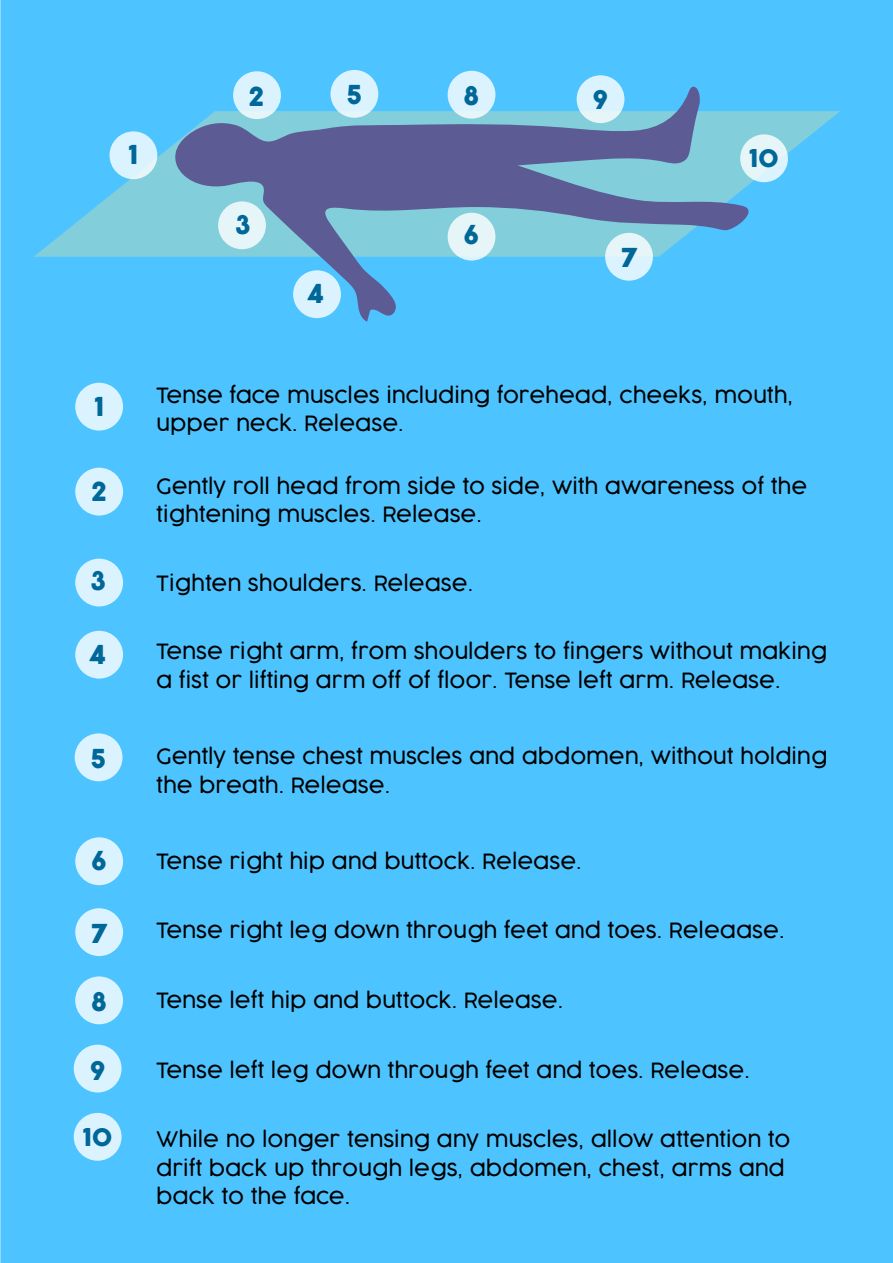
<style>
.page{position:relative;width:893px;height:1263px;background:#4dc4ff}
.page>*{position:absolute;margin:0;border:0;box-sizing:border-box;transform-origin:0 0}
.t1{font:25.5px "Cocogoose";color:#006799}
.t2{font:24px "Cocogoose";color:#006799}
.t3{font:300 21px/28.5px "Cocogoose";color:#000}
</style>
<div class="page">
<svg style="left:34px;top:111px;width:806px;height:146px;background:#5ec7f3"></svg>
<svg style="left:170px;top:85px;width:590px;height:237px;background:#61a3d0"></svg>
<div style="left:110px;top:131px;width:47px;height:48px;background:#dbf3ff;border-radius:50%"></div>
<div style="left:233px;top:71px;width:48px;height:48px;background:#dbf3ff;border-radius:50%"></div>
<div style="left:218px;top:201px;width:48px;height:48px;background:#e6f5f7;border-radius:50%"></div>
<div style="left:293px;top:270px;width:48px;height:48px;background:#dbf3ff;border-radius:50%"></div>
<div style="left:330px;top:70px;width:48px;height:48px;background:#dbf3ff;border-radius:50%"></div>
<div style="left:448px;top:71px;width:47px;height:48px;background:#dbf3ff;border-radius:50%"></div>
<div style="left:448px;top:213px;width:47px;height:48px;background:#e6f5f7;border-radius:50%"></div>
<div style="left:605px;top:233px;width:48px;height:48px;background:#dbf3fc;border-radius:50%"></div>
<div style="left:577px;top:75px;width:47px;height:48px;background:#dbf3ff;border-radius:50%"></div>
<div style="left:740px;top:134px;width:48px;height:48px;background:#e6f5f7;border-radius:50%"></div>
<div style="left:75px;top:383px;width:48px;height:48px;background:#dbf3ff;border-radius:50%"></div>
<div style="left:75px;top:468px;width:48px;height:47px;background:#dbf3ff;border-radius:50%"></div>
<div style="left:75px;top:559px;width:48px;height:47px;background:#dbf3ff;border-radius:50%"></div>
<div style="left:75px;top:631px;width:48px;height:48px;background:#dbf3ff;border-radius:50%"></div>
<div style="left:75px;top:733px;width:48px;height:48px;background:#dbf3ff;border-radius:50%"></div>
<div style="left:75px;top:837px;width:48px;height:48px;background:#dbf3ff;border-radius:50%"></div>
<div style="left:75px;top:908px;width:48px;height:48px;background:#dbf3ff;border-radius:50%"></div>
<div style="left:75px;top:976px;width:48px;height:48px;background:#dbf3ff;border-radius:50%"></div>
<div style="left:74px;top:1045px;width:48px;height:47px;background:#dbf3ff;border-radius:50%"></div>
<div style="left:74px;top:1113px;width:48px;height:48px;background:#dbf3ff;border-radius:50%"></div>
<p class="t1" style="left:129px;top:137px;width:11px">1</p>
<p class="t1" style="left:248px;top:79px;width:18px">2</p>
<p class="t1" style="left:235px;top:207px;width:17px">3</p>
<p class="t1" style="left:347px;top:77px;width:17px">5</p>
<p class="t1" style="left:307px;top:276px;width:18px">4</p>
<p class="t1" style="left:464px;top:78px;width:17px">8</p>
<p class="t1" style="left:593px;top:82px;width:17px">9</p>
<p class="t1" style="left:464px;top:217px;width:17px">6</p>
<p class="t1" style="left:621px;top:240px;width:18px">7</p>
<p class="t2" style="left:749px;top:142px;width:31px">10</p>
<p class="t1" style="left:94px;top:389px;width:11px">1</p>
<p class="t3" style="left:156px;top:381px;width:638px">Tense face muscles including forehead, cheeks, mouth, upper neck. Release.</p>
<p class="t1" style="left:91px;top:474px;width:18px">2</p>
<p class="t3" style="left:156px;top:472px;width:653px">Gently roll head from side to side, with awareness of the tightening muscles. Release.</p>
<p class="t1" style="left:91px;top:563px;width:17px">3</p>
<p class="t3" style="left:156px;top:569px;width:319px">Tighten shoulders. Release.</p>
<p class="t1" style="left:89px;top:637px;width:18px">4</p>
<p class="t3" style="left:156px;top:637px;width:672px">Tense right arm, from shoulders to fingers without making a fist or lifting arm off of floor. Tense left arm. Release.</p>
<p class="t1" style="left:91px;top:740px;width:17px">5</p>
<p class="t3" style="left:156px;top:742px;width:673px">Gently tense chest muscles and abdomen, without holding the breath. Release.</p>
<p class="t1" style="left:91px;top:843px;width:17px">6</p>
<p class="t3" style="left:156px;top:847px;width:427px">Tense right hip and buttock. Release.</p>
<p class="t1" style="left:91px;top:915px;width:18px">7</p>
<p class="t3" style="left:156px;top:916px;width:630px">Tense right leg down through feet and toes. Releaase.</p>
<p class="t1" style="left:91px;top:983px;width:17px">8</p>
<p class="t3" style="left:156px;top:986px;width:409px">Tense left hip and buttock. Release.</p>
<p class="t1" style="left:90px;top:1052px;width:17px">9</p>
<p class="t3" style="left:156px;top:1055px;width:595px">Tense left leg down through feet and toes. Release.</p>
<p class="t2" style="left:83px;top:1120px;width:31px">10</p>
<p class="t3" style="left:156px;top:1125px;width:636px">While no longer tensing any muscles, allow attention to drift back up through legs, abdomen, chest, arms and back to the face.</p>
</div>
